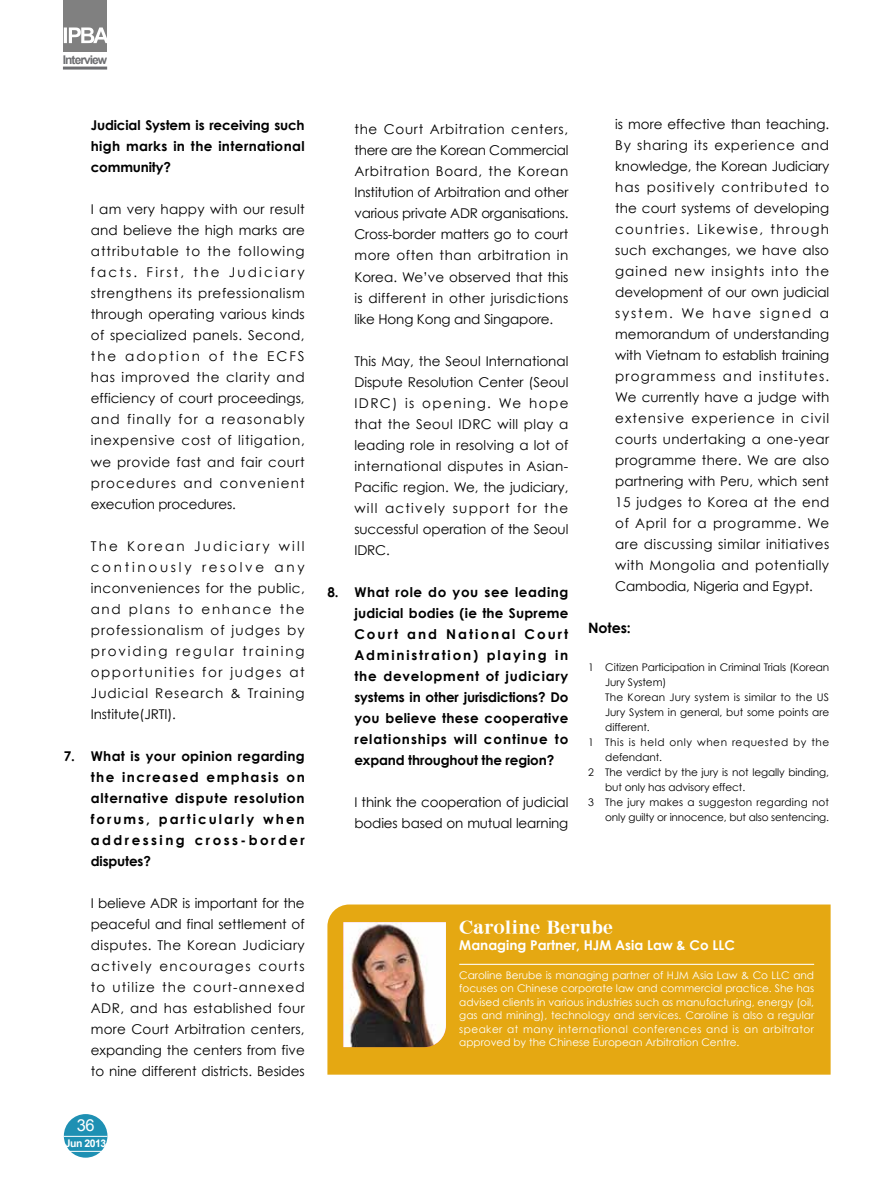
<style>
.page{position:relative;width:893px;height:1191px;background:#fff}
.page>*{position:absolute;margin:0;border:0;box-sizing:border-box;transform-origin:0 0}
.t1{font:16.5px "AR Roman 2 Black Euro";color:#fff}
.t2{font:16.5px "Arial";color:#fff}
.t3{font:700 14.25px "Century Gothic";letter-spacing:-.01em;color:#000}
.t4{font:13.5px/21px "Century Gothic";color:#000;text-align:justify}
.t5{font:700 13.5px/21px "Century Gothic";letter-spacing:.03em;color:#000;text-align:justify}
.t6{font:700 13.5px "Century Gothic";color:#fff}
.t7{font:700 12px "Arial";letter-spacing:-.08em;color:#6d6e71}
.t8{font:10.5px/13.5px "Century Gothic";color:#fff;text-align:justify}
.t9{font:10.5px "Century Gothic";letter-spacing:-.01em;color:#000}
.t10{font:10.5px "Century Gothic";letter-spacing:.02em;color:#000}
.t11{font:10.5px "Century Gothic";letter-spacing:.015em;color:#000}
.t12{font:10.5px "Century Gothic";letter-spacing:.05em;color:#000}
.t13{font:700 10.5px "Arial";letter-spacing:-.05em;color:#fff}
</style>
<div class="page">
<div style="left:64px;top:1114px;width:43px;height:43px;background:#1e90b3;border-radius:50%"></div>
<hr style="left:64px;top:1136px;width:43px;height:1px;background:#fff">
<hr style="left:64px;top:1151px;width:43px;height:1px;background:#fff">
<div style="left:327px;top:904px;width:504px;height:170px;background:#e5a812"></div>
<img style="left:343px;top:922px;width:103px;height:125px">
<hr style="left:459px;top:963px;width:355px;height:2px;background:#fff">
<hr style="left:63px;top:67px;width:44px;height:3px;background:#6d6e71">
<div style="left:64px;top:0;width:43px;height:52px;background:#808080"></div>
<svg style="left:64px;top:27px;width:43px;height:16px"></svg>
<p class="t7" style="left:63px;top:51px;width:46px">Interview</p>
<p class="t5" style="left:91px;top:115px;width:215px">Judicial System is receiving such high marks in the international community?</p>
<p class="t4" style="left:91px;top:199px;width:216px">I am very happy with our result and believe the high marks are attributable to the following facts. First, the Judiciary strengthens its prefessionalism through operating various kinds of specialized panels. Second, the adoption of the ECFS has improved the clarity and efficiency of court proceedings, and finally for a reasonably inexpensive cost of litigation, we provide fast and fair court procedures and convenient execution procedures.</p>
<p class="t4" style="left:91px;top:535px;width:215px">The Korean Judiciary will continously resolve any inconveniences for the public, and plans to enhance the professionalism of judges by providing regular training opportunities for judges at Judicial Research &amp; Training Institute(JRTI).</p>
<p class="t5" style="left:91px;top:745px;width:216px;text-indent:-27px">7. What is your opinion regarding the increased emphasis on alternative dispute resolution forums, particularly when addressing cross-border disputes?</p>
<p class="t4" style="left:91px;top:892px;width:216px">I believe ADR is important for the peaceful and final settlement of disputes. The Korean Judiciary actively encourages courts to utilize the court-annexed ADR, and has established four more Court Arbitration centers, expanding the centers from five to nine different districts. Besides</p>
<p class="t2" style="left:77px;top:1114px;width:19px">36</p>
<p class="t13" style="left:65px;top:1136px;width:43px">Jun 2013</p>
<p class="t4" style="left:354px;top:119px;width:216px">the Court Arbitration centers, there are the Korean Commercial Arbitration Board, the Korean Institution of Arbitration and other various private ADR organisations.<br>Cross-border matters go to court more often than arbitration in Korea. We’ve observed that this is different in other jurisdictions like Hong Kong and Singapore.</p>
<p class="t4" style="left:354px;top:350px;width:216px">This May, the Seoul International Dispute Resolution Center (Seoul IDRC) is opening. We hope that the Seoul IDRC will play a leading role in resolving a lot of international disputes in Asian-Pacific region. We, the judiciary, will actively support for the successful operation of the Seoul IDRC.</p>
<p class="t5" style="left:354px;top:581px;width:216px;text-indent:-27px">8. What role do you see leading judicial bodies (ie the Supreme Court and National Court Administration) playing in the development of judiciary systems in other jurisdictions? Do you believe these cooperative relationships will continue to expand throughout the region?</p>
<p class="t4" style="left:354px;top:791px;width:215px">I think the cooperation of judicial bodies based on mutual learning</p>
<p class="t4" style="left:615px;top:113px;width:216px">is more effective than teaching.<br>By sharing its experience and knowledge, the Korean Judiciary has positively contributed to the court systems of developing countries. Likewise, through such exchanges, we have also gained new insights into the development of our own judicial system. We have signed a memorandum of understanding with Vietnam to establish training programmess and institutes.<br>We currently have a judge with extensive experience in civil courts undertaking a one-year programme there. We are also partnering with Peru, which sent 15 judges to Korea at the end of April for a programme. We are discussing similar initiatives with Mongolia and potentially Cambodia, Nigeria and Egypt.</p>
<p class="t3" style="left:588px;top:619px;width:44px">Notes:</p>
<p class="t9" style="left:588px;top:660px;width:242px">1 Citizen Participation in Criminal Trials (Korean</p>
<p class="t9" style="left:605px;top:675px;width:63px">Jury System)</p>
<p class="t10" style="left:605px;top:690px;width:225px">The Korean Jury system is similar to the US</p>
<p class="t9" style="left:605px;top:705px;width:225px">Jury System in general, but some points are</p>
<p class="t9" style="left:605px;top:720px;width:46px">different.</p>
<p class="t12" style="left:588px;top:735px;width:243px">1 This is held only when requested by the</p>
<p class="t9" style="left:605px;top:750px;width:58px">defendant.</p>
<p class="t9" style="left:588px;top:765px;width:242px">2 The verdict by the jury is not legally binding,</p>
<p class="t9" style="left:605px;top:780px;width:142px">but only has advisory effect.</p>
<p class="t11" style="left:588px;top:795px;width:242px">3 The jury makes a suggeston regarding not</p>
<p class="t9" style="left:605px;top:810px;width:225px">only guilty or innocence, but also sentencing.</p>
<p class="t1" style="left:459px;top:918px;width:155px">Caroline Berube</p>
<p class="t6" style="left:459px;top:936px;width:277px">Managing Partner, HJM Asia Law &amp; Co LLC</p>
<p class="t8" style="left:459px;top:967px;width:356px">Caroline Berube is managing partner of HJM Asia Law &amp; Co LLC and focuses on Chinese corporate law and commercial practice. She has advised clients in various industries such as manufacturing, energy (oil, gas and mining), technology and services. Caroline is also a regular speaker at many international conferences and is an arbitrator approved by the Chinese European Arbitration Centre.</p>
</div>
